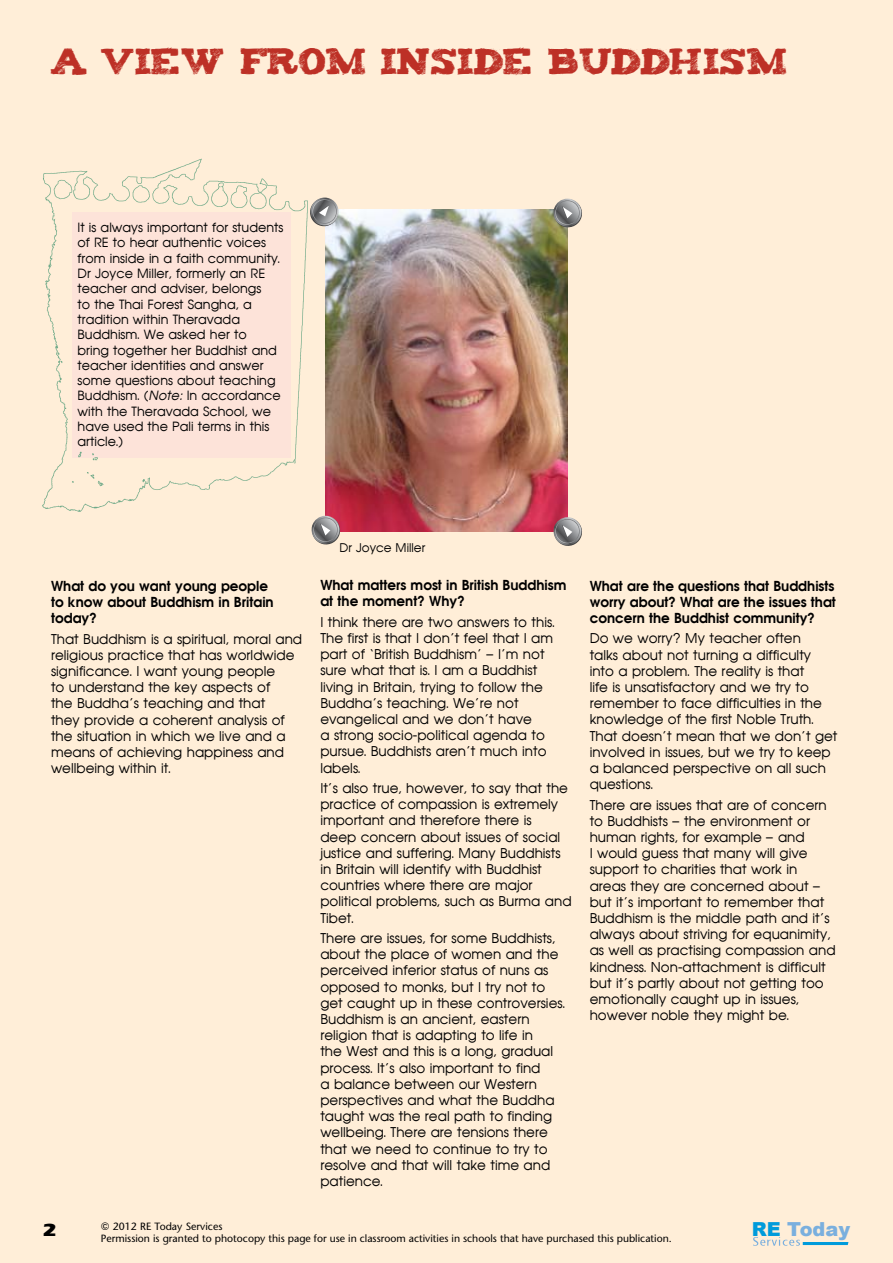
<style>
.page{position:relative;width:893px;height:1263px;background:#ffeed8}
.page>*{position:absolute;margin:0;border:0;box-sizing:border-box;transform-origin:0 0}
.t1{font:30px "Tiza";color:#bd3026}
.t2{font:900 19.35px "Arial";color:#7aafde}
.t3{font:18px "Ergoe Extrabold Expanded";color:#000}
.t4{font:13.5px/16.2px "Avian";color:#000}
.t5{font:700 13.5px/16.2px "Avian";color:#000}
.t6{font:12.75px/15.3px "Avian";color:#000}
.t7{font:12px "Avian";color:#000}
.t8{font:10.5px "Stone Sans";color:#000}
.s1{font-style:italic}
.s2{font-family:"Humanist 777 BT Roman B"}
.s3{color:#009bdb}
</style>
<div class="page">
<svg style="left:753px;top:1237px;width:95px;height:9px"></svg>
<svg style="left:42px;top:159px;width:266px;height:353px;fill:#fde3d9"></svg>
<img style="left:325px;top:210px;width:243px;height:321px">
<svg style="left:552px;top:198px;width:30px;height:31px"></svg>
<svg style="left:552px;top:516px;width:30px;height:30px"></svg>
<svg style="left:311px;top:515px;width:31px;height:30px"></svg>
<svg style="left:310px;top:198px;width:28px;height:28px"></svg>
<svg style="left:311px;top:198px;width:28px;height:27px"></svg>
<h1 class="t1" style="left:51px;top:37px;width:737px">A VIEW FROM INSIDE BUDDHISM</h1>
<p class="t6" style="left:78px;top:220px;width:207px">It is always important for students of RE to hear authentic voices from inside in a faith community.<br>Dr Joyce Miller, formerly an RE teacher and adviser, belongs<br>to the Thai Forest Sangha, a tradition within Theravada<br>Buddhism. We asked her to<br>bring together her Buddhist and teacher identities and answer some questions about teaching<br>Buddhism. (<span class="s1">Note:</span> In accordance with the Theravada School, we have used the Pali terms in this article.)</p>
<p class="t5" style="left:51px;top:577px;width:224px">What do you want young people to know about Buddhism in Britain today?</p>
<p class="t4" style="left:51px;top:630px;width:253px">That Buddhism is a spiritual, moral and religious practice that has worldwide significance. I want young people<br>to understand the key aspects of<br>the Buddha’s teaching and that<br>they provide a coherent analysis of the situation in which we live and a means of achieving happiness and wellbeing within it.</p>
<p class="t7" style="left:340px;top:541px;width:87px">Dr Joyce Miller</p>
<p class="t5" style="left:320px;top:577px;width:248px">What matters most in British Buddhism at the moment? Why?</p>
<p class="t4" style="left:320px;top:614px;width:236px">I think there are two answers to this.<br>The first is that I don’t feel that I am part of ‘British Buddhism’ – I’m not sure what that is. I am a Buddhist living in Britain, trying to follow the<br>Buddha’s teaching. We’re not evangelical and we don’t have<br>a strong socio-political agenda to pursue. Buddhists aren’t much into labels.</p>
<p class="t4" style="left:320px;top:780px;width:253px">It’s also true, however, to say that the practice of compassion is extremely important and therefore there is<br>deep concern about issues of social justice and suffering. Many Buddhists in Britain will identify with Buddhist countries where there are major political problems, such as Burma and Tibet.</p>
<p class="t4" style="left:320px;top:930px;width:246px">There are issues, for some Buddhists, about the place of women and the perceived inferior status of nuns as opposed to monks, but I try not to get caught up in these controversies.<br>Buddhism is an ancient, eastern religion that is adapting to life in<br>the West and this is a long, gradual process. It’s also important to find<br>a balance between our Western perspectives and what the Buddha taught was the real path to finding wellbeing. There are tensions there that we need to continue to try to resolve and that will take time and patience.</p>
<p class="t5" style="left:590px;top:577px;width:248px;text-align:justify">What are the questions that Buddhists worry about? What are the issues that concern the Buddhist community?</p>
<p class="t4" style="left:590px;top:630px;width:249px">Do we worry? My teacher often<br>talks about not turning a difficulty into a problem. The reality is that<br>life is unsatisfactory and we try to remember to face difficulties in the knowledge of the first Noble Truth.<br>That doesn’t mean that we don’t get involved in issues, but we try to keep a balanced perspective on all such questions.</p>
<p class="t4" style="left:590px;top:797px;width:248px">There are issues that are of concern to Buddhists – the environment or human rights, for example – and<br>I would guess that many will give support to charities that work in areas they are concerned about – but it’s important to remember that Buddhism is the middle path and it’s always about striving for equanimity, as well as practising compassion and kindness. Non-attachment is difficult but it’s partly about not getting too emotionally caught up in issues, however noble they might be.</p>
<h3 class="t3" style="left:43px;top:1220px;width:16px">2</h3>
<p class="t8" style="left:101px;top:1220px;width:123px"><span class="s2">©</span> 2012 RE Today Services</p>
<p class="t8" style="left:101px;top:1232px;width:573px">Permission is granted to photocopy this page for use in classroom activities in schools that have purchased this publication.</p>
<h2 class="t2" style="left:752px;top:1215px;width:100px"><span class="s3">RE</span> Today</h2>
</div>
